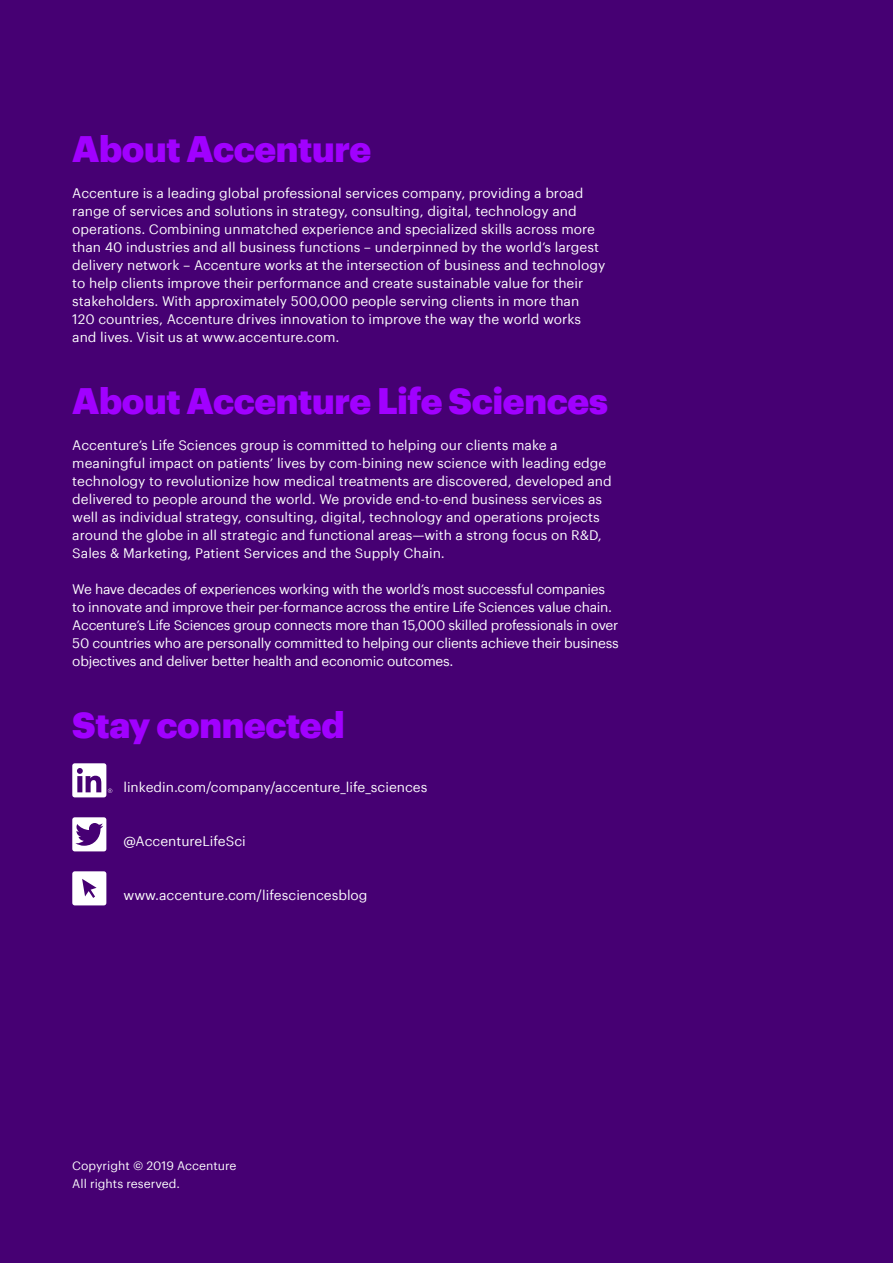
<style>
.page{position:relative;width:893px;height:1263px;background:#460073}
.page>*{position:absolute;margin:0;border:0;box-sizing:border-box;transform-origin:0 0}
.t1{font:900 36px "Graphik";letter-spacing:-.01em;color:#a100ff}
.t2{font:13.5px/18px "Graphik";color:#fff}
.t3{font:13.5px/18px "Graphik";letter-spacing:-.02em;color:#fff}
.t4{font:12px/18px "Graphik";color:#fff}
</style>
<div class="page">
<svg style="left:72px;top:763px;width:40px;height:34px"></svg>
<svg style="left:72px;top:817px;width:34px;height:34px"></svg>
<svg style="left:72px;top:871px;width:34px;height:34px"></svg>
<h1 class="t1" style="left:72px;top:121px;width:300px">About Accenture</h1>
<p class="t2" style="left:72px;top:183px;width:535px">Accenture is a leading global professional services company, providing a broad range of services and solutions in strategy, consulting, digital, technology and operations. Combining unmatched experience and specialized skills across more than 40 industries and all business functions – underpinned by the world’s largest delivery network – Accenture works at the intersection of business and technology to help clients improve their performance and create sustainable value for their stakeholders. With approximately 500,000 people serving clients in more than<br>120 countries, Accenture drives innovation to improve the way the world works and lives. Visit us at www.accenture.com.</p>
<h1 class="t1" style="left:72px;top:373px;width:537px">About Accenture Life Sciences</h1>
<p class="t2" style="left:72px;top:435px;width:541px">Accenture’s Life Sciences group is committed to helping our clients make a meaningful impact on patients’ lives by com-bining new science with leading edge technology to revolutionize how medical treatments are discovered, developed and delivered to people around the world. We provide end-to-end business services as well as individual strategy, consulting, digital, technology and operations projects around the globe in all strategic and functional areas—with a strong focus on R&amp;D, Sales &amp; Marketing, Patient Services and the Supply Chain.</p>
<p class="t3" style="left:72px;top:579px;width:548px">We have decades of experiences working with the world’s most successful companies to innovate and improve their per-formance across the entire Life Sciences value chain.<br>Accenture’s Life Sciences group connects more than 15,000 skilled professionals in over 50 countries who are personally committed to helping our clients achieve their business objectives and deliver better health and economic outcomes.</p>
<h1 class="t1" style="left:72px;top:697px;width:274px">Stay connected</h1>
<p class="t2" style="left:123px;top:777px;width:306px">linkedin.com/company/accenture_life_sciences</p>
<p class="t2" style="left:123px;top:831px;width:124px">@AccentureLifeSci</p>
<p class="t2" style="left:123px;top:885px;width:246px">www.accenture.com/lifesciencesblog</p>
<p class="t4" style="left:72px;top:1156px;width:166px">Copyright © 2019 Accenture<br>All rights reserved.</p>
</div>
